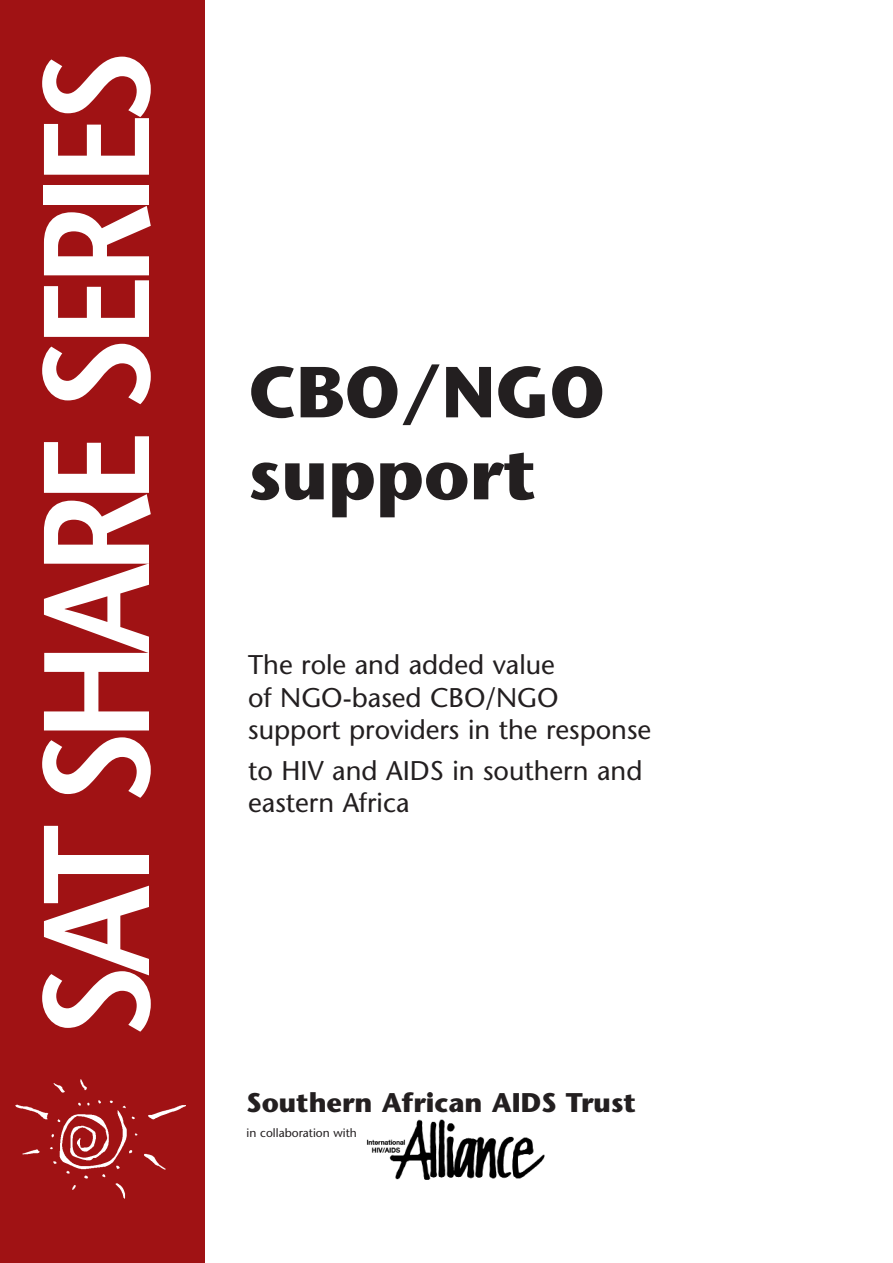
<style>
.page{position:relative;width:893px;height:1263px;background:#fff}
.page>*{position:absolute;margin:0;border:0;box-sizing:border-box;transform-origin:0 0}
.t1{font:600 150px "Stone Sans";letter-spacing:-.085em;color:#fff;scale:.9 1}
.t2{font:700 72px/82.1px "Stone Sans";color:#231f20}
.t3{font:27px/32.4px "Stone Sans";color:#231f20}
.t4{font:700 27px "Stone Sans";color:#231f20}
.t5{font:12px "Stone Sans";color:#231f20}
</style>
<div class="page">
<div style="left:0;top:0;width:204px;height:1263px;background:#a01214"></div>
<img style="left:15px;top:1079px;width:171px;height:120px">
<img style="left:366px;top:1119px;width:179px;height:61px">
<h1 class="t1" style="left:39px;top:1039px;width:1101px;rotate:-90deg">SAT SHARE SERIES</h1>
<h2 class="t2" style="left:248px;top:359px;width:358px">CBO/NGO support</h2>
<p class="t3" style="left:248px;top:652px;width:404px">The role and added value<br>of NGO-based CBO/NGO support providers in the response</p>
<p class="t3" style="left:248px;top:757px;width:395px">to HIV and AIDS in southern and eastern Africa</p>
<p class="t4" style="left:246px;top:1092px;width:391px">Southern African AIDS Trust</p>
<p class="t5" style="left:246px;top:1128px;width:112px">in collaboration with</p>
</div>
